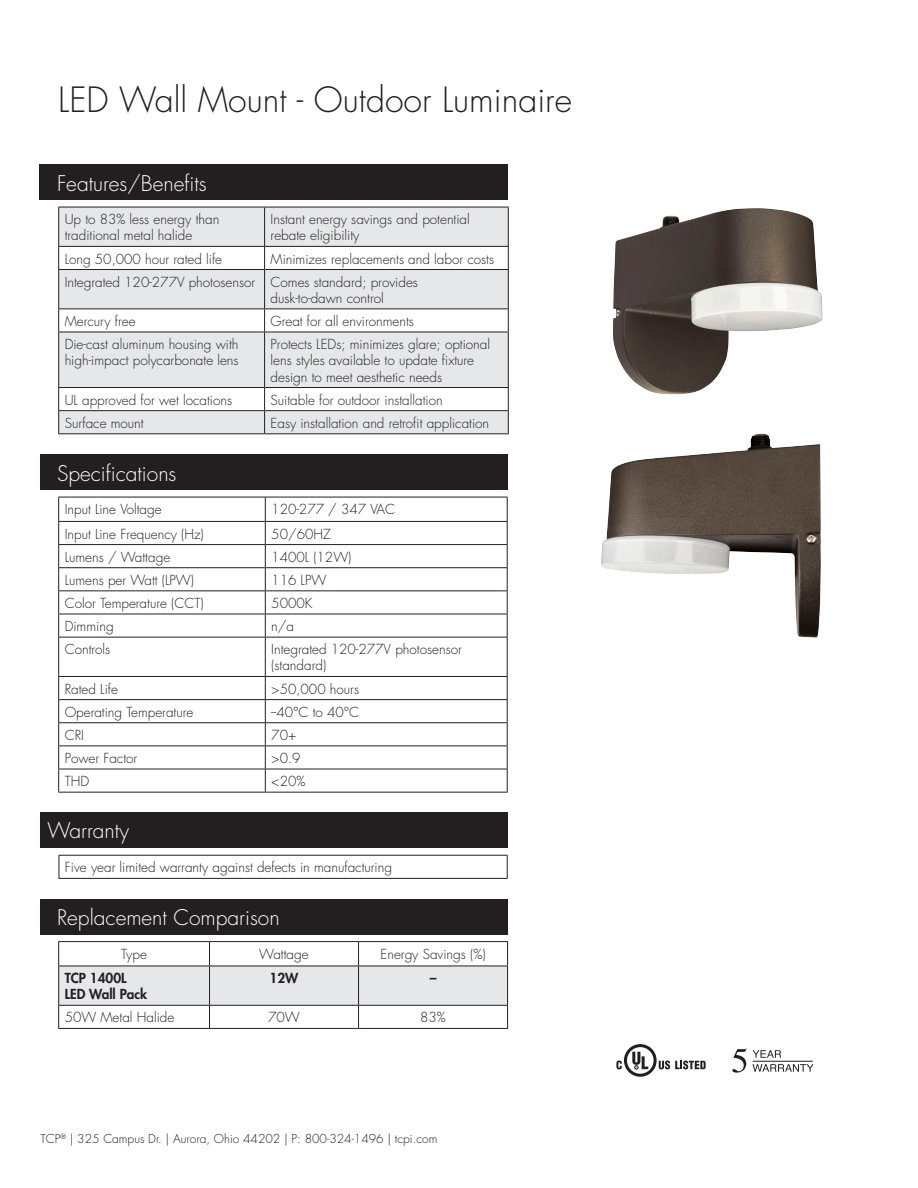
<style>
.page{position:relative;width:918px;height:1188px;background:#fff}
.page>*{position:absolute;margin:0;border:0;box-sizing:border-box;transform-origin:0 0}
.t1{font:300 33.9px "Futura Std";color:#231f20}
.t2{font:300 21px "Futura Std";color:#fff}
.t3{font:300 13.5px/16.2px "Futura Std";color:#231f20}
.t4{font:800 13.5px/16.2px "Futura Std";color:#231f20}
.t5{font:300 12px "Futura Std";color:#231f20}
</style>
<div class="page">
<svg style="left:616px;top:1044px;width:90px;height:33px"></svg>
<hr style="left:753px;top:1061px;width:60px;height:1px;background:#231f20">
<svg style="left:732px;top:1048px;width:14px;height:25px"></svg>
<svg style="left:753px;top:1050px;width:28px;height:8px"></svg>
<svg style="left:753px;top:1064px;width:61px;height:8px"></svg>
<div style="left:39px;top:164px;width:469px;height:36px;background:#231f20"></div>
<div style="left:59px;top:208px;width:449px;height:225px;background:#e6e7e9"></div>
<svg style="left:59px;top:247px;width:449px;height:163px;fill:#e6e7e9"></svg>
<hr style="left:58px;top:269px;width:207px;height:1px;background:#231f20">
<hr style="left:265px;top:269px;width:244px;height:1px;background:#231f20">
<hr style="left:58px;top:308px;width:207px;height:1px;background:#231f20">
<hr style="left:265px;top:308px;width:244px;height:1px;background:#231f20">
<hr style="left:58px;top:332px;width:207px;height:1px;background:#231f20">
<hr style="left:265px;top:332px;width:244px;height:1px;background:#231f20">
<hr style="left:58px;top:387px;width:207px;height:1px;background:#231f20">
<hr style="left:265px;top:387px;width:244px;height:1px;background:#231f20">
<hr style="left:58px;top:410px;width:207px;height:1px;background:#231f20">
<hr style="left:265px;top:410px;width:244px;height:1px;background:#231f20">
<hr style="left:58px;top:433px;width:207px;height:1px;background:#231f20">
<hr style="left:265px;top:433px;width:244px;height:1px;background:#231f20">
<hr style="left:58px;top:207px;width:207px;height:1px;background:#231f20">
<hr style="left:58px;top:207px;width:1px;height:39px;background:#231f20">
<hr style="left:265px;top:207px;width:244px;height:1px;background:#231f20">
<hr style="left:264px;top:207px;width:1px;height:39px;background:#231f20">
<hr style="left:508px;top:207px;width:1px;height:39px;background:#231f20">
<hr style="left:58px;top:246px;width:207px;height:1px;background:#231f20">
<svg style="left:58px;top:247px;width:1px;height:22px"></svg>
<hr style="left:265px;top:246px;width:244px;height:1px;background:#231f20">
<svg style="left:264px;top:247px;width:1px;height:22px"></svg>
<svg style="left:508px;top:247px;width:1px;height:22px"></svg>
<hr style="left:58px;top:270px;width:1px;height:38px;background:#231f20">
<hr style="left:264px;top:270px;width:1px;height:38px;background:#231f20">
<hr style="left:508px;top:270px;width:1px;height:38px;background:#231f20">
<svg style="left:58px;top:309px;width:1px;height:23px"></svg>
<svg style="left:264px;top:309px;width:1px;height:23px"></svg>
<svg style="left:508px;top:309px;width:1px;height:23px"></svg>
<hr style="left:58px;top:332px;width:1px;height:55px;background:#231f20">
<hr style="left:264px;top:332px;width:1px;height:55px;background:#231f20">
<hr style="left:508px;top:332px;width:1px;height:55px;background:#231f20">
<svg style="left:58px;top:388px;width:1px;height:45px"></svg>
<svg style="left:264px;top:388px;width:1px;height:45px"></svg>
<svg style="left:508px;top:388px;width:1px;height:45px"></svg>
<div style="left:40px;top:454px;width:468px;height:36px;background:#231f20"></div>
<svg style="left:59px;top:498px;width:448px;height:294px"></svg>
<hr style="left:58px;top:521px;width:207px;height:1px;background:#231f20">
<hr style="left:265px;top:521px;width:243px;height:1px;background:#231f20">
<hr style="left:58px;top:544px;width:207px;height:1px;background:#231f20">
<hr style="left:265px;top:544px;width:243px;height:1px;background:#231f20">
<hr style="left:58px;top:567px;width:207px;height:1px;background:#231f20">
<hr style="left:265px;top:567px;width:243px;height:1px;background:#231f20">
<hr style="left:58px;top:590px;width:207px;height:1px;background:#231f20">
<hr style="left:265px;top:590px;width:243px;height:1px;background:#231f20">
<svg style="left:265px;top:498px;width:1px;height:139px"></svg>
<hr style="left:58px;top:637px;width:207px;height:1px;background:#231f20">
<hr style="left:265px;top:637px;width:243px;height:1px;background:#231f20">
<hr style="left:265px;top:638px;width:1px;height:38px;background:#231f20">
<svg style="left:265px;top:677px;width:1px;height:115px"></svg>
<hr style="left:58px;top:497px;width:207px;height:1px;background:#231f20">
<hr style="left:265px;top:497px;width:243px;height:1px;background:#231f20">
<hr style="left:58px;top:614px;width:207px;height:1px;background:#231f20">
<svg style="left:58px;top:497px;width:1px;height:140px"></svg>
<hr style="left:265px;top:614px;width:243px;height:1px;background:#231f20">
<svg style="left:507px;top:497px;width:1px;height:140px"></svg>
<hr style="left:58px;top:638px;width:1px;height:38px;background:#231f20">
<hr style="left:507px;top:638px;width:1px;height:38px;background:#231f20">
<hr style="left:58px;top:676px;width:207px;height:1px;background:#231f20">
<hr style="left:265px;top:676px;width:243px;height:1px;background:#231f20">
<hr style="left:58px;top:699px;width:207px;height:1px;background:#231f20">
<hr style="left:265px;top:699px;width:243px;height:1px;background:#231f20">
<hr style="left:58px;top:722px;width:207px;height:1px;background:#231f20">
<hr style="left:265px;top:722px;width:243px;height:1px;background:#231f20">
<hr style="left:58px;top:746px;width:207px;height:1px;background:#231f20">
<hr style="left:265px;top:746px;width:243px;height:1px;background:#231f20">
<hr style="left:58px;top:769px;width:207px;height:1px;background:#231f20">
<svg style="left:58px;top:677px;width:1px;height:115px"></svg>
<hr style="left:265px;top:769px;width:243px;height:1px;background:#231f20">
<svg style="left:507px;top:677px;width:1px;height:115px"></svg>
<hr style="left:58px;top:792px;width:207px;height:1px;background:#231f20">
<hr style="left:265px;top:792px;width:243px;height:1px;background:#231f20">
<div style="left:40px;top:899px;width:468px;height:36px;background:#231f20"></div>
<hr style="left:58px;top:941px;width:152px;height:1px;background:#231f20">
<hr style="left:210px;top:941px;width:149px;height:1px;background:#231f20">
<hr style="left:359px;top:941px;width:149px;height:1px;background:#231f20">
<svg style="left:58px;top:942px;width:450px;height:86px"></svg>
<hr style="left:58px;top:1028px;width:152px;height:1px;background:#231f20">
<hr style="left:210px;top:1028px;width:149px;height:1px;background:#231f20">
<hr style="left:359px;top:1028px;width:149px;height:1px;background:#231f20">
<div style="left:40px;top:812px;width:468px;height:36px;background:#231f20"></div>
<hr style="left:59px;top:855px;width:449px;height:1px;background:#231f20">
<svg style="left:59px;top:856px;width:1px;height:22px"></svg>
<svg style="left:507px;top:856px;width:1px;height:22px"></svg>
<hr style="left:59px;top:878px;width:449px;height:1px;background:#231f20">
<img style="left:601px;top:433px;width:220px;height:205px">
<img style="left:613px;top:208px;width:210px;height:187px">
<p class="t1" style="left:58px;top:79px;width:515px">LED Wall Mount - Outdoor Luminaire</p>
<p class="t2" style="left:57px;top:170px;width:151px">Features/Benefits</p>
<p class="t3" style="left:65px;top:212px;width:156px">Up to 83% less energy than traditional metal halide</p>
<p class="t3" style="left:271px;top:212px;width:201px">Instant energy savings and potential rebate eligibility</p>
<p class="t3" style="left:65px;top:251px;width:159px">Long 50,000 hour rated life</p>
<p class="t3" style="left:271px;top:251px;width:225px">Minimizes replacements and labor costs</p>
<p class="t3" style="left:65px;top:274px;width:192px">Integrated 120-277V photosensor</p>
<p class="t3" style="left:271px;top:274px;width:149px">Comes standard; provides</p>
<p class="t3" style="left:271px;top:290px;width:115px">dusk-to-dawn control</p>
<p class="t3" style="left:65px;top:313px;width:73px">Mercury free</p>
<p class="t3" style="left:271px;top:313px;width:145px">Great for all environments</p>
<p class="t3" style="left:65px;top:337px;width:175px">Die-cast aluminum housing with high-impact polycarbonate lens</p>
<p class="t3" style="left:271px;top:337px;width:221px">Protects LEDs; minimizes glare; optional lens styles available to update fixture design to meet aesthetic needs</p>
<p class="t3" style="left:65px;top:392px;width:169px">UL approved for wet locations</p>
<p class="t3" style="left:271px;top:392px;width:174px">Suitable for outdoor installation</p>
<p class="t3" style="left:65px;top:415px;width:81px">Surface mount</p>
<p class="t3" style="left:271px;top:415px;width:220px">Easy installation and retrofit application</p>
<p class="t2" style="left:57px;top:460px;width:121px">Specifications</p>
<p class="t3" style="left:65px;top:502px;width:99px">Input Line Voltage</p>
<p class="t3" style="left:271px;top:502px;width:125px">120-277 / 347 VAC</p>
<p class="t3" style="left:65px;top:526px;width:141px">Input Line Frequency (Hz)</p>
<p class="t3" style="left:271px;top:526px;width:61px">50/60HZ</p>
<p class="t3" style="left:65px;top:549px;width:107px">Lumens / Wattage</p>
<p class="t3" style="left:271px;top:549px;width:82px">1400L (12W)</p>
<p class="t3" style="left:65px;top:572px;width:131px">Lumens per Watt (LPW)</p>
<p class="t3" style="left:271px;top:572px;width:56px">116 LPW</p>
<p class="t3" style="left:65px;top:595px;width:141px">Color Temperature (CCT)</p>
<p class="t3" style="left:271px;top:595px;width:43px">5000K</p>
<p class="t3" style="left:65px;top:619px;width:50px">Dimming</p>
<p class="t3" style="left:271px;top:619px;width:24px">n/a</p>
<p class="t3" style="left:65px;top:642px;width:47px">Controls</p>
<p class="t3" style="left:271px;top:642px;width:192px">Integrated 120-277V photosensor (standard)</p>
<p class="t3" style="left:65px;top:681px;width:55px">Rated Life</p>
<p class="t3" style="left:271px;top:681px;width:89px">&gt;50,000 hours</p>
<p class="t3" style="left:65px;top:704px;width:130px">Operating Temperature</p>
<p class="t3" style="left:271px;top:704px;width:89px">--40°C to 40°C</p>
<p class="t3" style="left:65px;top:727px;width:21px">CRI</p>
<p class="t3" style="left:271px;top:727px;width:27px">70+</p>
<p class="t3" style="left:65px;top:750px;width:74px">Power Factor</p>
<p class="t3" style="left:271px;top:750px;width:31px">&gt;0.9</p>
<p class="t3" style="left:65px;top:774px;width:26px">THD</p>
<p class="t3" style="left:271px;top:774px;width:36px">&lt;20%</p>
<p class="t2" style="left:48px;top:818px;width:83px">Warranty</p>
<p class="t3" style="left:65px;top:860px;width:329px">Five year limited warranty against defects in manufacturing</p>
<p class="t2" style="left:57px;top:905px;width:224px">Replacement Comparison</p>
<p class="t3" style="left:121px;top:946px;width:27px">Type</p>
<p class="t3" style="left:259px;top:946px;width:51px">Wattage</p>
<p class="t3" style="left:381px;top:946px;width:107px">Energy Savings (%)</p>
<p class="t4" style="left:65px;top:970px;width:84px">TCP 1400L<br>LED Wall Pack</p>
<p class="t4" style="left:270px;top:970px;width:30px">12W</p>
<p class="t4" style="left:430px;top:970px;width:8px">–</p>
<p class="t3" style="left:65px;top:1010px;width:111px">50W Metal Halide</p>
<p class="t3" style="left:268px;top:1010px;width:33px">70W</p>
<p class="t3" style="left:420px;top:1010px;width:27px">83%</p>
<p class="t5" style="left:40px;top:1131px;width:398px">TCP<sup>®</sup> | 325 Campus Dr. | Aurora, Ohio 44202 | P: 800-324-1496 | tcpi.com</p>
</div>
